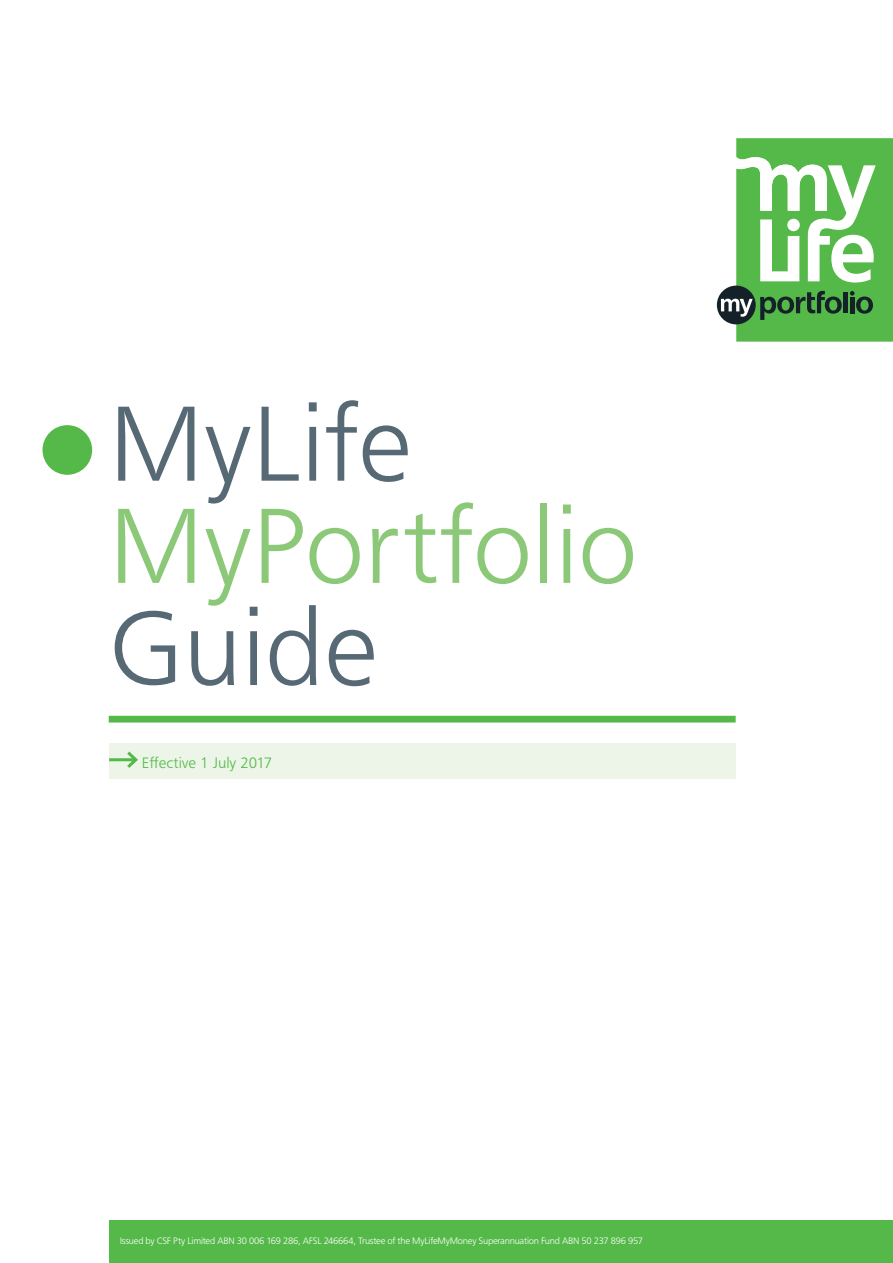
<style>
.page{position:relative;width:893px;height:1263px;background:#fff}
.page>*{position:absolute;margin:0;border:0;box-sizing:border-box;transform-origin:0 0}
.t1{font:300 110.85px "Carto Gothic Pro";color:#566975}
.t2{font:300 110.85px "Carto Gothic Pro";color:#8bc979}
.t3{font:300 15.75px "Carto Gothic Pro";color:#54b948}
.t4{font:300 9.75px "Carto Gothic Pro";letter-spacing:-.02em;color:#fff}
</style>
<div class="page">
<div style="left:717px;top:286px;width:39px;height:38px;background:#152128;border-radius:50%"></div>
<svg style="left:721px;top:138px;width:172px;height:204px"></svg>
<div style="left:109px;top:1220px;width:573px;height:43px;background:#54b948"></div>
<div style="left:644px;top:1220px;width:249px;height:43px;background:#54b948"></div>
<div style="left:109px;top:743px;width:627px;height:35px;background:#ecf5e8"></div>
<hr style="left:109px;top:758px;width:27px;height:3px;background:#54b948">
<svg style="left:124px;top:751px;width:14px;height:17px"></svg>
<div style="left:109px;top:716px;width:627px;height:6px;background:#54b948"></div>
<div style="left:43px;top:425px;width:49px;height:50px;background:#54b948;border-radius:50%"></div>
<h1 class="t1" style="left:109px;top:382px;width:305px">MyLife</h1>
<h1 class="t2" style="left:109px;top:484px;width:530px">MyPortfolio</h1>
<h1 class="t1" style="left:109px;top:587px;width:271px">Guide</h1>
<h2 class="t3" style="left:142px;top:754px;width:132px">Effective 1 July 2017</h2>
<p class="t4" style="left:120px;top:1235px;width:525px">Issued by CSF Pty Limited ABN 30 006 169 286, AFSL 246664, Trustee of the MyLifeMyMoney Superannuation Fund ABN 50 237 896 957</p>
</div>
